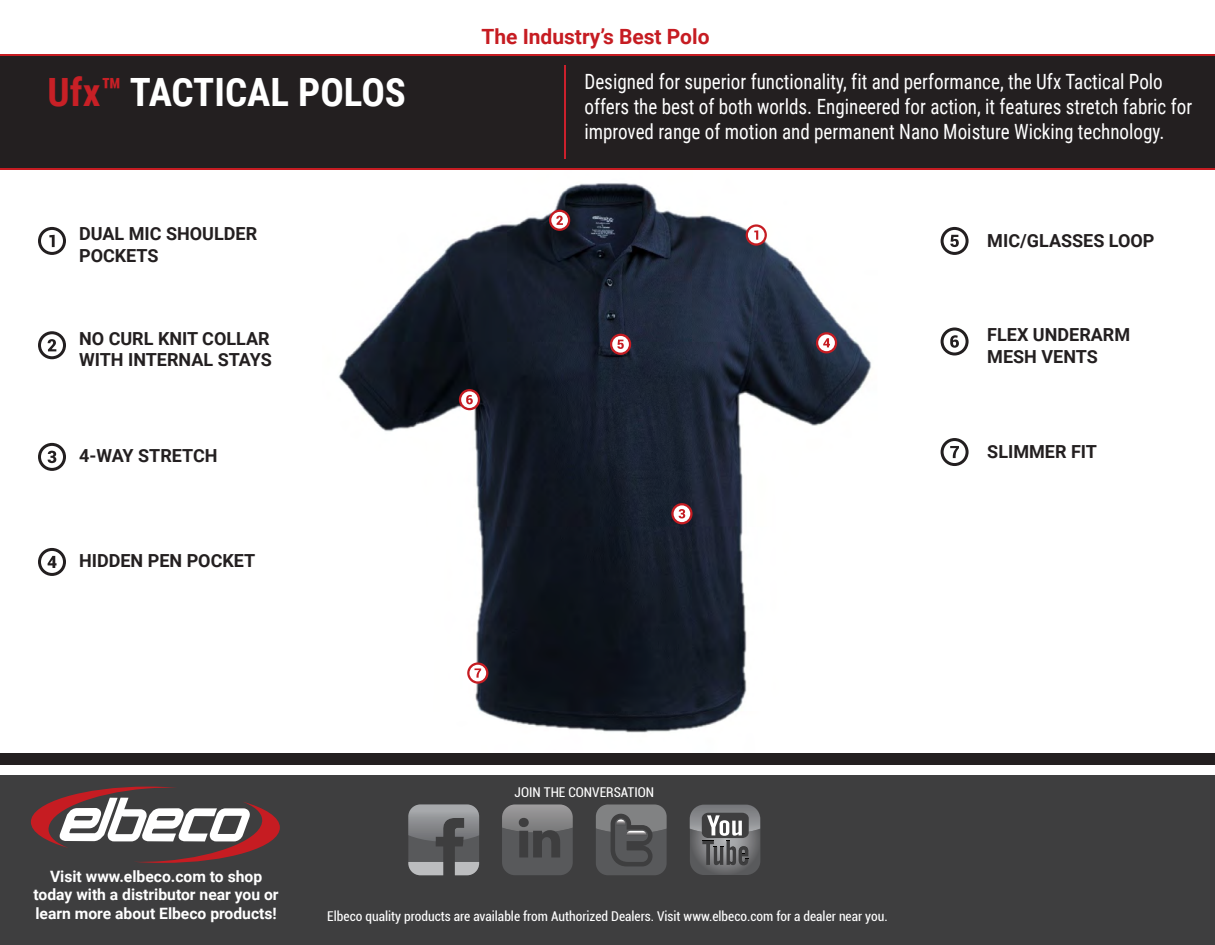
<style>
.page{position:relative;width:1215px;height:945px;background:#fff}
.page>*{position:absolute;margin:0;border:0;box-sizing:border-box;transform-origin:0 0}
.t1{font:700 39px "Roboto Condensed";color:#fff}
.t2{font:21px/25.2px "Roboto Condensed";color:#fff;scale:.91 1}
.t3{font:700 21px "Roboto";color:#c61c22}
.t4{font:700 18px/21.6px "Roboto";color:#231f20}
.t5{font:700 15.6px/18.8px "Roboto";color:#fff;text-align:center}
.t6{font:condensed 13.5px "Roboto";color:#fff}
.s1{color:#c82026}
</style>
<div class="page">
<img style="left:338px;top:183px;width:533px;height:550px">
<svg style="left:746px;top:224px;width:21px;height:22px"></svg>
<svg style="left:549px;top:210px;width:21px;height:21px"></svg>
<svg style="left:671px;top:503px;width:22px;height:21px"></svg>
<svg style="left:816px;top:332px;width:21px;height:21px"></svg>
<svg style="left:610px;top:334px;width:21px;height:21px"></svg>
<svg style="left:459px;top:389px;width:21px;height:21px"></svg>
<svg style="left:467px;top:662px;width:21px;height:22px"></svg>
<hr style="left:0;top:168px;width:1215px;height:2px;background:#c61c22">
<hr style="left:0;top:54px;width:1215px;height:3px;background:#c61c22">
<div style="left:0;top:57px;width:1215px;height:111px;background:#231f20"></div>
<div style="left:0;top:775px;width:1215px;height:170px;background:#3e3e3f"></div>
<div style="left:0;top:753px;width:1215px;height:12px;background:#231f20"></div>
<hr style="left:565px;top:65px;width:1px;height:94px;background:#cb202c">
<svg style="left:31px;top:787px;width:249px;height:76px"></svg>
<svg style="left:408px;top:804px;width:71px;height:71px"></svg>
<svg style="left:502px;top:805px;width:71px;height:70px"></svg>
<svg style="left:596px;top:805px;width:71px;height:70px"></svg>
<svg style="left:690px;top:805px;width:70px;height:70px"></svg>
<svg style="left:38px;top:227px;width:28px;height:28px"></svg>
<svg style="left:38px;top:331px;width:28px;height:28px"></svg>
<svg style="left:38px;top:443px;width:28px;height:28px"></svg>
<svg style="left:38px;top:548px;width:28px;height:28px"></svg>
<svg style="left:941px;top:227px;width:28px;height:28px"></svg>
<svg style="left:941px;top:328px;width:28px;height:28px"></svg>
<svg style="left:941px;top:438px;width:28px;height:28px"></svg>
<h1 class="t1" style="left:48px;top:64px;width:360px"><span class="s1">Ufx™</span> TACTICAL POLOS</h1>
<p class="t4" style="left:79px;top:223px;width:180px">DUAL MIC SHOULDER<br>POCKETS</p>
<p class="t4" style="left:79px;top:327px;width:194px">NO CURL KNIT COLLAR<br>WITH INTERNAL STAYS</p>
<p class="t4" style="left:79px;top:444px;width:140px">4-WAY STRETCH</p>
<p class="t4" style="left:79px;top:549px;width:178px">HIDDEN PEN POCKET</p>
<p class="t3" style="left:481px;top:21px;width:230px">The Industry’s Best Polo</p>
<p class="t2" style="left:584px;top:68px;width:669px">Designed for superior functionality, fit and performance, the Ufx Tactical Polo offers the best of both worlds. Engineered for action, it features stretch fabric for improved range of motion and permanent Nano Moisture Wicking technology.</p>
<p class="t4" style="left:987px;top:229px;width:169px">MIC/GLASSES LOOP</p>
<p class="t4" style="left:987px;top:323px;width:144px">FLEX UNDERARM<br>MESH VENTS</p>
<p class="t4" style="left:987px;top:440px;width:111px">SLIMMER FIT</p>
<p class="t6" style="left:515px;top:783px;width:141px">JOIN THE CONVERSATION</p>
<p class="t5" style="left:34px;top:866px;width:247px">Visit www.elbeco.com to shop today with a distributor near you or learn more about Elbeco products!</p>
<p class="t6" style="left:327px;top:907px;width:562px">Elbeco quality products are available from Authorized Dealers. Visit www.elbeco.com for a dealer near you.</p>
</div>
